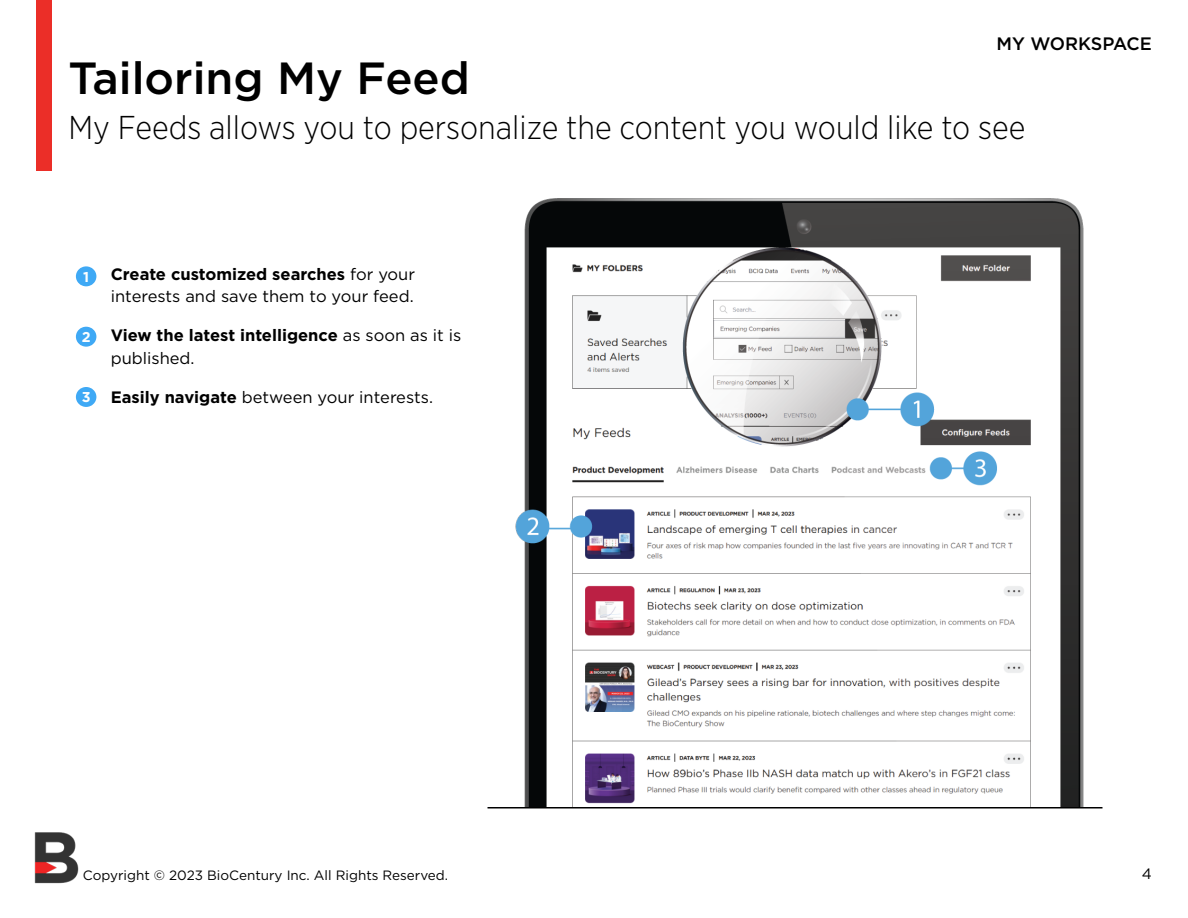
<style>
.page{position:relative;width:1188px;height:918px;background:#fff}
.page>*{position:absolute;margin:0;border:0;box-sizing:border-box;transform-origin:0 0}
.t1{font:500 45px "Gotham";color:#000}
.t2{font:300 33px "Gotham Narrow";color:#000}
.t3{font:500 18px "Gotham";color:#000}
.t4{font:16.5px/22.5px "Gotham";color:#000}
.t5{font:700 16.5px/22.5px "Gotham";color:#000}
.t6{font:15px "Gotham";color:#000}
.t7{font:700 14.25px "Gotham";color:#fff}
.t8{font:13.5px "Gotham";color:#000}
.s1{font-weight:700}
.s2{font-weight:400}
</style>
<div class="page">
<img style="left:34px;top:832px;width:45px;height:52px">
<div style="left:36px;top:0;width:16px;height:170px;background:#eb2e28"></div>
<img style="left:487px;top:198px;width:616px;height:610px">
<div style="left:76px;top:266px;width:20px;height:20px;background:#3fa9f5;border-radius:50%"></div>
<div style="left:76px;top:327px;width:20px;height:20px;background:#3fa9f5;border-radius:50%"></div>
<div style="left:76px;top:387px;width:20px;height:20px;background:#3fa9f5;border-radius:50%"></div>
<hr style="left:488px;top:807px;width:614px;height:1px;background:#000">
<p class="t3" style="left:996px;top:32px;width:157px">MY WORKSPACE</p>
<h1 class="t1" style="left:68px;top:49px;width:403px">Tailoring My Feed</h1>
<h2 class="t2" style="left:68px;top:107px;width:959px">My Feeds allows you to personalize the content you would like to see</h2>
<p class="t7" style="left:83px;top:267px;width:8px">1</p>
<p class="t7" style="left:82px;top:327px;width:10px">2</p>
<p class="t7" style="left:82px;top:388px;width:10px">3</p>
<p class="t4" style="left:111px;top:262px;width:306px"><span class="s1">Create customized searches</span> for your interests and save them to your feed.</p>
<p class="t5" style="left:111px;top:324px;width:352px">View the latest intelligence <span class="s2">as soon as it is published.</span></p>
<p class="t4" style="left:111px;top:385px;width:324px"><span class="s1">Easily navigate</span> between your interests.</p>
<p class="t8" style="left:83px;top:867px;width:367px">Copyright © 2023 BioCentury Inc. All Rights Reserved.</p>
<p class="t6" style="left:1142px;top:864px;width:12px">4</p>
</div>
